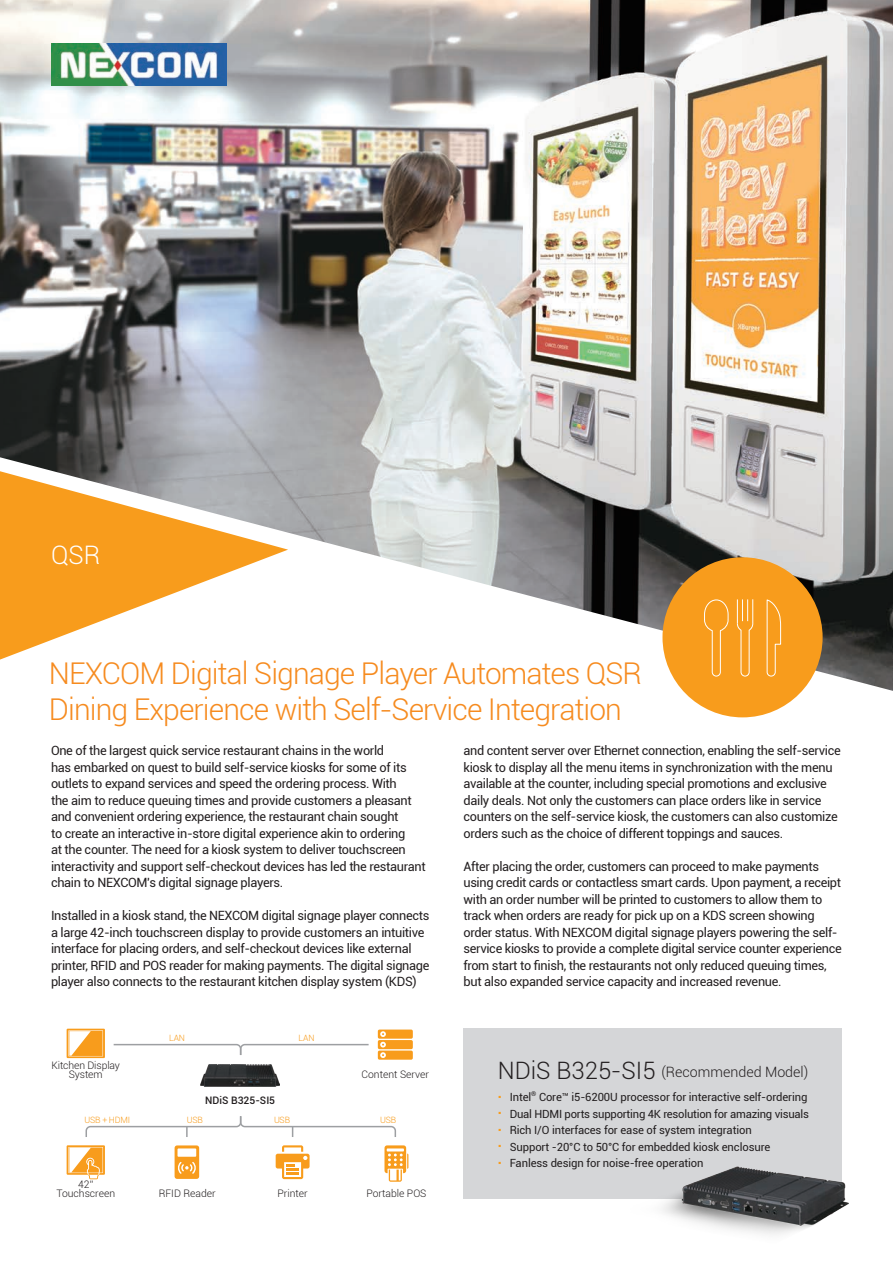
<style>
.page{position:relative;width:893px;height:1263px;background:#fff}
.page>*{position:absolute;margin:0;border:0;box-sizing:border-box;transform-origin:0 0}
.t1{font:300 30px/36px "Roboto";letter-spacing:-.03em;color:#f68b1f}
.Sub_Title{font:300 25.5px "Roboto";color:#fff}
.Product_Model{font:300 14.25px "Roboto";color:#231f20}
.Content{font:12.75px/16.5px "Roboto";letter-spacing:-.025em;color:#231f20}
.List01{font:11.25px "Roboto";letter-spacing:-.01em;color:#231f20}
.t2{font:300 10.35px/9px "Roboto";color:#231f20;text-align:center}
.t3{font:500 10.35px "Roboto";color:#231f20}
.t4{font:300 8.7px "Roboto";letter-spacing:-.025em;color:#f89c1c}
.List01-2{font:6.6px "Roboto";color:#231f20}
.s1{font-size:24px}
</style>
<div class="page">
<img style="left:0;top:0;width:893px;height:691px">
<svg style="left:0;top:471px;width:288px;height:189px"></svg>
<svg style="left:113px;top:1043px;width:256px;height:12px"></svg>
<svg style="left:67px;top:1029px;width:38px;height:29px"></svg>
<svg style="left:67px;top:1145px;width:38px;height:34px"></svg>
<svg style="left:175px;top:1145px;width:24px;height:34px"></svg>
<svg style="left:276px;top:1145px;width:34px;height:34px"></svg>
<img style="left:201px;top:1064px;width:79px;height:23px">
<svg style="left:85px;top:1116px;width:311px;height:21px"></svg>
<svg style="left:384px;top:1145px;width:24px;height:37px"></svg>
<svg style="left:378px;top:1029px;width:35px;height:31px"></svg>
<div style="left:463px;top:1029px;width:379px;height:170px;background:#d5d6d8"></div>
<img style="left:51px;top:44px;width:176px;height:41px">
<img style="left:662px;top:1167px;width:187px;height:68px">
<div style="left:662px;top:557px;width:161px;height:160px;background:#f89c1c;border-radius:50%"></div>
<svg style="left:704px;top:599px;width:25px;height:78px"></svg>
<svg style="left:736px;top:599px;width:18px;height:78px"></svg>
<svg style="left:766px;top:600px;width:15px;height:77px"></svg>
<p class="Sub_Title" style="left:51px;top:537px;width:51px">QSR</p>
<p class="t1" style="left:49px;top:654px;width:595px">NEXCOM Digital Signage Player Automates QSR<br>Dining Experience with Self-Service Integration</p>
<p class="Content" style="left:51px;top:742px;width:376px">One of the largest quick service restaurant chains in the world<br>has embarked on quest to build self-service kiosks for some of its outlets to expand services and speed the ordering process. With<br>the aim to reduce queuing times and provide customers a pleasant and convenient ordering experience, the restaurant chain sought<br>to create an interactive in-store digital experience akin to ordering<br>at the counter. The need for a kiosk system to deliver touchscreen interactivity and support self-checkout devices has led the restaurant chain to NEXCOM's digital signage players.</p>
<p class="Content" style="left:51px;top:907px;width:380px">Installed in a kiosk stand, the NEXCOM digital signage player connects a large 42-inch touchscreen display to provide customers an intuitive interface for placing orders, and self-checkout devices like external printer, RFID and POS reader for making payments. The digital signage player also connects to the restaurant kitchen display system (KDS)</p>
<p class="Content" style="left:463px;top:742px;width:379px">and content server over Ethernet connection, enabling the self-service kiosk to display all the menu items in synchronization with the menu available at the counter, including special promotions and exclusive daily deals. Not only the customers can place orders like in service counters on the self-service kiosk, the customers can also customize orders such as the choice of different toppings and sauces.</p>
<p class="Content" style="left:463px;top:857px;width:380px">After placing the order, customers can proceed to make payments using credit cards or contactless smart cards. Upon payment, a receipt with an order number will be printed to customers to allow them to track when orders are ready for pick up on a KDS screen showing order status. With NEXCOM digital signage players powering the self&shy;service kiosks to provide a complete digital service counter experience from start to finish, the restaurants not only reduced queuing times, but also expanded service capacity and increased revenue.</p>
<p class="t4" style="left:169px;top:1031px;width:17px">LAN</p>
<p class="t4" style="left:299px;top:1031px;width:17px">LAN</p>
<p class="t2" style="left:362px;top:1070px;width:69px">Content Server</p>
<p class="Product_Model" style="left:498px;top:1062px;width:312px"><span class="s1">NDiS B325-SI5</span> (Recommended Model)</p>
<p class="List01" style="left:510px;top:1089px;width:23px">Intel</p>
<p class="List01-2" style="left:531px;top:1089px;width:7px">®</p>
<p class="List01" style="left:539px;top:1089px;width:270px">Core™ i5-6200U processor for interactive self-ordering</p>
<p class="List01" style="left:510px;top:1106px;width:301px">Dual HDMI ports supporting 4K resolution for amazing visuals</p>
<p class="List01" style="left:510px;top:1122px;width:244px">Rich I/O interfaces for ease of system integration</p>
<p class="List01" style="left:510px;top:1139px;width:262px">Support -20°C to 50°C for embedded kiosk enclosure</p>
<p class="List01" style="left:510px;top:1155px;width:195px">Fanless design for noise-free operation</p>
<p class="t2" style="left:52px;top:1061px;width:70px">Kitchen Display<br>System</p>
<p class="t3" style="left:205px;top:1093px;width:71px">NDiS B325-SI5</p>
<p class="t4" style="left:85px;top:1113px;width:47px">USB + HDMI</p>
<p class="t4" style="left:187px;top:1113px;width:18px">USB</p>
<p class="t4" style="left:274px;top:1113px;width:18px">USB</p>
<p class="t4" style="left:380px;top:1113px;width:18px">USB</p>
<p class="t2" style="left:56px;top:1179px;width:60px">42”<br>Touchscreen</p>
<p class="t2" style="left:159px;top:1188px;width:58px">RFID Reader</p>
<p class="t2" style="left:277px;top:1188px;width:32px">Printer</p>
<p class="t2" style="left:366px;top:1188px;width:62px">Portable POS</p>
</div>
